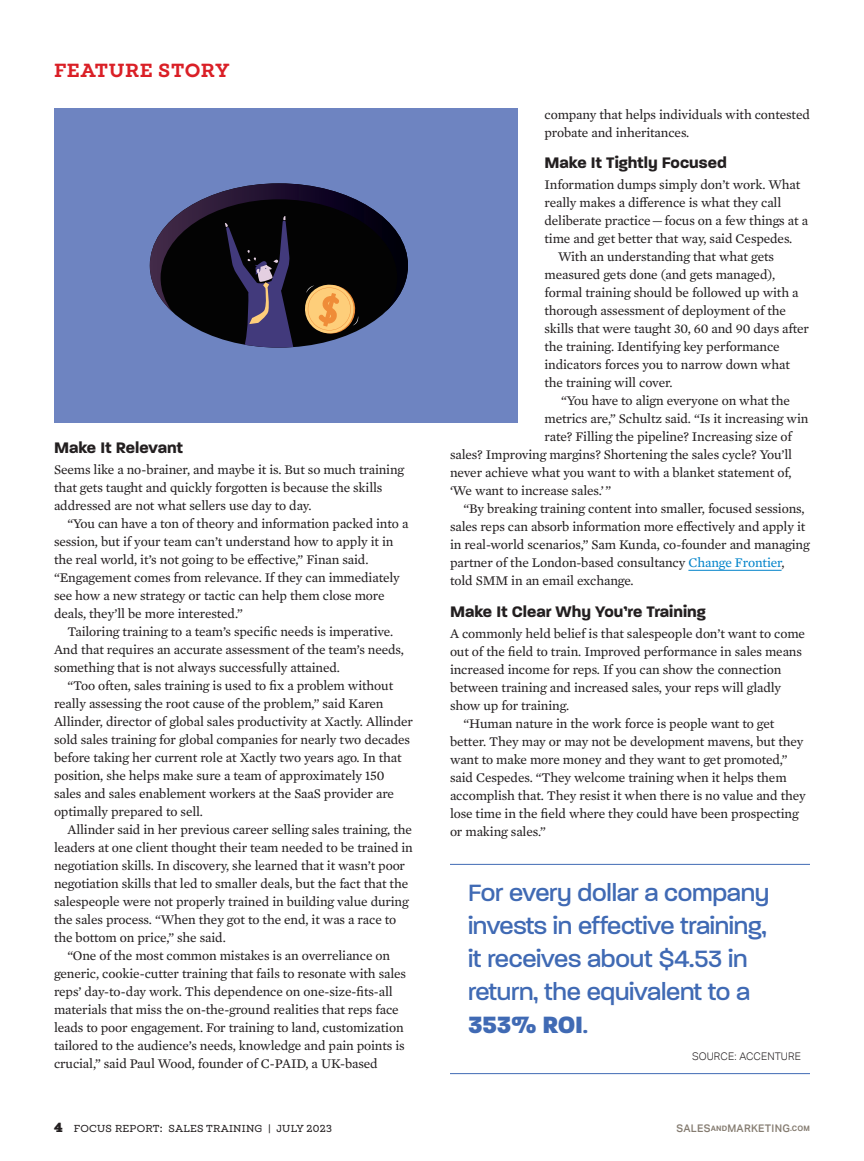
<style>
.page{position:relative;width:864px;height:1161px;background:#fff}
.page>*{position:absolute;margin:0;border:0;box-sizing:border-box;transform-origin:0 0}
.SMM_SerifBody{font:500 25.5px/33px "Paralucent";letter-spacing:-.01em;color:#406ab4}
.t1{font:600 19.5px "Winden";letter-spacing:.03em;color:#da1f26}
.Subhead_para{font:700 16.5px "Paralucent";color:#231f20}
.SMM_SerifBody-2{font:13.5px/18px "Mercury Text G2";letter-spacing:-.01em;color:#231f20}
.SMM_Serif_Body_after{font:13.5px/18px "Mercury Text G2";letter-spacing:-.01em;color:#231f20}
.t2{font:500 10.5px "Winden";letter-spacing:.025em;color:#231f20}
.t3{font:500 10.5px "Aktiv Grotesk";letter-spacing:.025em;color:#857c71}
.pull_quote_credit{font:300 10.5px "Aktiv Grotesk";letter-spacing:.01em;color:#231f20}
.s1{color:#0083ca}
.s2{font-weight:800}
.s3{font-weight:900;font-size:13.5px}
.s4{font-weight:700;font-size:7.5px}
</style>
<div class="page">
<hr style="left:688px;top:570px;width:94px;height:1px;background:#0083ca">
<div style="left:54px;top:108px;width:463px;height:315px;background:#6e84c1"></div>
<svg style="left:150px;top:183px;width:258px;height:165px"></svg>
<hr style="left:450px;top:864px;width:360px;height:1px;background:#406ab4">
<hr style="left:450px;top:1073px;width:360px;height:1px;background:#406ab4">
<h2 class="t1" style="left:54px;top:58px;width:177px">FEATURE STORY</h2>
<p class="Subhead_para" style="left:54px;top:438px;width:131px">Make It Relevant</p>
<p class="SMM_Serif_Body_after" style="left:54px;top:460px;width:352px">Seems like a no-brainer, and maybe it is. But so much training that gets taught and quickly forgotten is because the skills addressed are not what sellers use day to day.</p>
<p class="SMM_SerifBody-2" style="left:54px;top:514px;width:356px;text-indent:14px">“You can have a ton of theory and information packed into a session, but if your team can’t understand how to apply it in the real world, it’s not going to be effective,” Finan said. “Engagement comes from relevance. If they can immediately see how a new strategy or tactic can help them close more deals, they’ll be more interested.”</p>
<p class="SMM_SerifBody-2" style="left:54px;top:622px;width:352px;text-indent:14px">Tailoring training to a team’s specific needs is imperative.<br>And that requires an accurate assessment of the team’s needs, something that is not always successfully attained.</p>
<p class="SMM_SerifBody-2" style="left:54px;top:676px;width:361px;text-indent:14px">“Too often, sales training is used to fix a problem without really assessing the root cause of the problem,” said Karen Allinder, director of global sales productivity at Xactly. Allinder sold sales training for global companies for nearly two decades before taking her current role at Xactly two years ago. In that position, she helps make sure a team of approximately 150 sales and sales enablement workers at the SaaS provider are optimally prepared to sell.</p>
<p class="SMM_SerifBody-2" style="left:54px;top:820px;width:360px;text-indent:14px">Allinder said in her previous career selling sales training, the leaders at one client thought their team needed to be trained in negotiation skills. In discovery, she learned that it wasn’t poor negotiation skills that led to smaller deals, but the fact that the salespeople were not properly trained in building value during the sales process. “When they got to the end, it was a race to the bottom on price,” she said.</p>
<p class="SMM_SerifBody-2" style="left:54px;top:946px;width:354px;text-indent:14px">“One of the most common mistakes is an overreliance on generic, cookie-cutter training that fails to resonate with sales reps’ day-to-day work. This dependence on one-size-fits-all materials that miss the on-the-ground realities that reps face leads to poor engagement. For training to land, customization tailored to the audience’s needs, knowledge and pain points is crucial,” said Paul Wood, founder of C-PAID, a UK-based</p>
<p class="SMM_SerifBody-2" style="left:544px;top:105px;width:267px">company that helps individuals with contested probate and inheritances.</p>
<p class="Subhead_para" style="left:544px;top:153px;width:184px">Make It Tightly Focused</p>
<p class="SMM_Serif_Body_after" style="left:544px;top:175px;width:265px">Information dumps simply don’t work. What really makes a difference is what they call deliberate practice — focus on a few things at a time and get better that way, said Cespedes.</p>
<p class="SMM_SerifBody-2" style="left:544px;top:247px;width:266px;text-indent:14px">With an understanding that what gets measured gets done (and gets managed), formal training should be followed up with a thorough assessment of deployment of the skills that were taught 30, 60 and 90 days after the training. Identifying key performance indicators forces you to narrow down what the training will cover.</p>
<p class="SMM_SerifBody-2" style="left:561px;top:391px;width:230px">“You have to align everyone on what the</p>
<p class="SMM_SerifBody-2" style="left:544px;top:409px;width:266px">metrics are,” Schultz said. “Is it increasing win</p>
<p class="SMM_SerifBody-2" style="left:544px;top:427px;width:249px">rate? Filling the pipeline? Increasing size of</p>
<p class="SMM_SerifBody-2" style="left:450px;top:445px;width:344px">sales? Improving margins? Shortening the sales cycle? You’ll</p>
<p class="SMM_SerifBody-2" style="left:450px;top:463px;width:343px">never achieve what you want to with a blanket statement of,</p>
<p class="SMM_SerifBody-2" style="left:450px;top:481px;width:163px">‘We want to increase sales.’ ”</p>
<p class="SMM_SerifBody-2" style="left:450px;top:499px;width:361px;text-indent:14px">“By breaking training content into smaller, focused sessions, sales reps can absorb information more effectively and apply it in real-world scenarios,” Sam Kunda, co-founder and managing partner of the London-based consultancy <span class="s1">Change Frontier</span>, told SMM in an email exchange.</p>
<p class="Subhead_para" style="left:450px;top:601px;width:257px">Make It Clear Why You’re Training</p>
<p class="SMM_Serif_Body_after" style="left:450px;top:624px;width:357px">A commonly held belief is that salespeople don’t want to come out of the field to train. Improved performance in sales means increased income for reps. If you can show the connection between training and increased sales, your reps will gladly show up for training.</p>
<p class="SMM_SerifBody-2" style="left:450px;top:714px;width:357px;text-indent:14px">“Human nature in the work force is people want to get better. They may or may not be development mavens, but they want to make more money and they want to get promoted,” said Cespedes. “They welcome training when it helps them accomplish that. They resist it when there is no value and they lose time in the field where they could have been prospecting or making sales.”</p>
<p class="SMM_SerifBody" style="left:468px;top:876px;width:303px">For every dollar a company invests in effective training, it receives about $4.53 in return, the equivalent to a<br><span class="s2">353% ROI</span>.</p>
<p class="pull_quote_credit" style="left:692px;top:1050px;width:110px">SOURCE: ACCENTURE</p>
<p class="t2" style="left:54px;top:1123px;width:280px"><span class="s3">4</span> FOCUS REPORT: SALES TRAINING | JULY 2023</p>
<p class="t3" style="left:676px;top:1123px;width:135px">SALES<span class="s4">AND</span>MARKETING<span class="s4">.COM</span></p>
</div>
